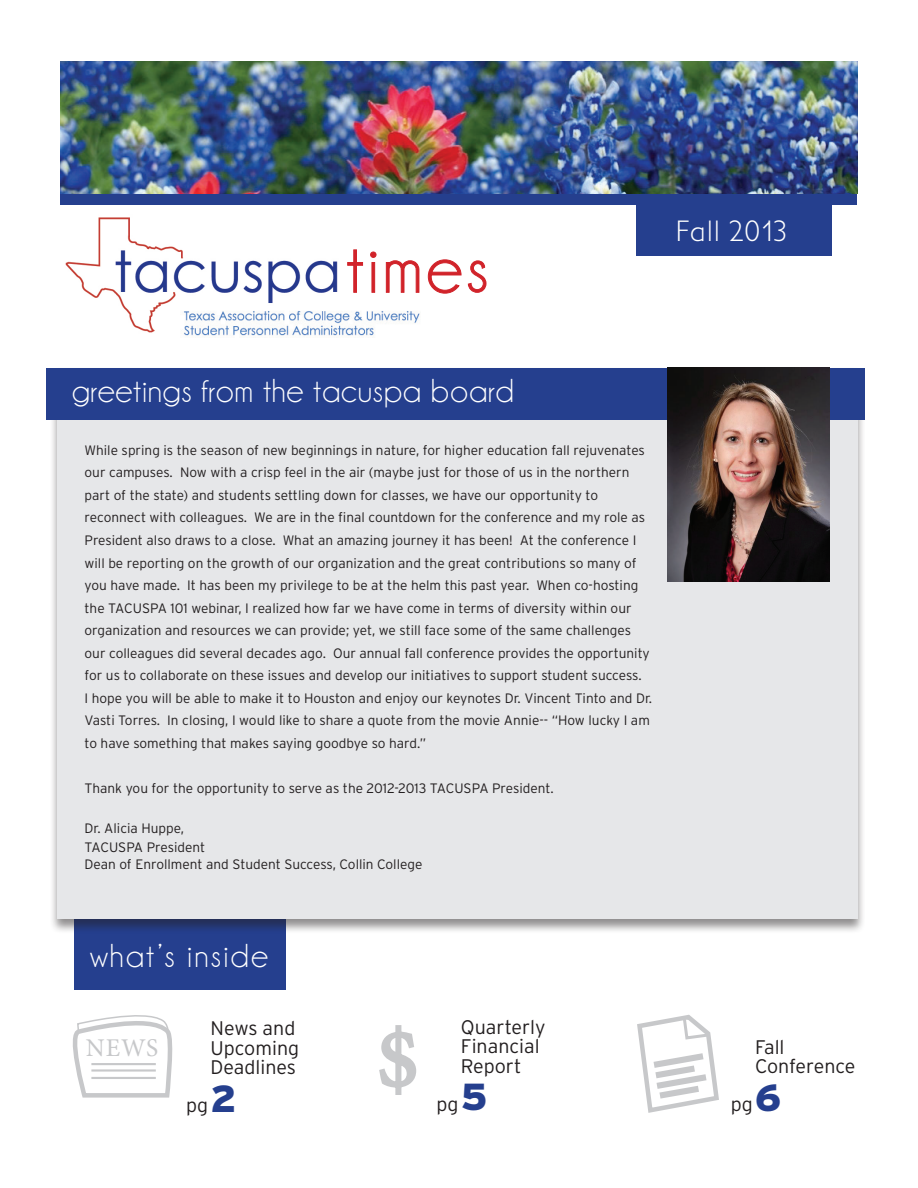
<style>
.page{position:relative;width:918px;height:1188px;background:#fff}
.page>*{position:absolute;margin:0;border:0;box-sizing:border-box;transform-origin:0 0}
.t1{font:70.2px "Champagne&Limousines";letter-spacing:.06em;color:#d1232a}
.t2{font:900 37.65px "Interstate";color:#253f8e}
.t3{font:33.45px "Champagne&Limousines";letter-spacing:.02em;color:#fff}
.t4{font:33.45px "Champagne&Limousines";letter-spacing:.06em;color:#fff}
.t5{font:300 30px "Petita";letter-spacing:.045em;color:#fff}
.t6{font:25.5px "Minion Pro";color:#c7c8ca}
.t7{font:300 19.65px/19.5px "Interstate";color:#231f20}
.t8{font:300 13.65px/22.5px "Interstate";color:#231f20}
.s1{font-weight:900;font-size:37.65px;color:#253f8e}
</style>
<div class="page">
<img style="left:65px;top:217px;width:273px;height:116px">
<svg style="left:347px;top:249px;width:16px;height:44px"></svg>
<svg style="left:370px;top:251px;width:7px;height:42px"></svg>
<svg style="left:386px;top:260px;width:34px;height:33px"></svg>
<svg style="left:428px;top:259px;width:34px;height:35px"></svg>
<svg style="left:468px;top:260px;width:19px;height:33px"></svg>
<div style="left:636px;top:200px;width:196px;height:56px;background:#253f8e"></div>
<div style="left:75px;top:900px;width:211px;height:90px;background:#253f8e"></div>
<div style="left:61px;top:194px;width:796px;height:11px;background:#253f8e"></div>
<div style="left:49px;top:366px;width:816px;height:568px;background:#231f20;opacity:.5"></div>
<div style="left:57px;top:368px;width:800px;height:551px;background:#e6e7e9"></div>
<div style="left:46px;top:368px;width:819px;height:51px;background:#253f8e"></div>
<img style="left:667px;top:368px;width:162px;height:214px">
<img style="left:61px;top:62px;width:796px;height:132px">
<svg style="left:379px;top:1025px;width:38px;height:70px"></svg>
<svg style="left:637px;top:1014px;width:82px;height:99px"></svg>
<svg style="left:72px;top:1015px;width:101px;height:83px"></svg>
<hr style="left:91px;top:1063px;width:65px;height:2px;background:#c7c8ca">
<hr style="left:91px;top:1069px;width:65px;height:3px;background:#c7c8ca">
<hr style="left:91px;top:1077px;width:65px;height:2px;background:#c7c8ca">
<div style="left:162px;top:306px;width:187px;height:32px;background:#fff"></div>
<img style="left:183px;top:311px;width:237px;height:26px">
<h1 class="t1" style="left:347px;top:233px;width:143px">times</h1>
<h3 class="t5" style="left:676px;top:213px;width:113px">Fall 2013</h3>
<h3 class="t3" style="left:72px;top:374px;width:443px">greetings from the tacuspa board</h3>
<p class="t8" style="left:85px;top:439px;width:569px">While spring is the season of new beginnings in nature, for higher education fall rejuvenates our campuses. Now with a crisp feel in the air (maybe just for those of us in the northern part of the state) and students settling down for classes, we have our opportunity to reconnect with colleagues. We are in the final countdown for the conference and my role as President also draws to a close. What an amazing journey it has been! At the conference I will be reporting on the growth of our organization and the great contributions so many of you have made. It has been my privilege to be at the helm this past year. When co-hosting the TACUSPA 101 webinar, I realized how far we have come in terms of diversity within our organization and resources we can provide; yet, we still face some of the same challenges our colleagues did several decades ago. Our annual fall conference provides the opportunity for us to collaborate on these issues and develop our initiatives to support student success.<br>I hope you will be able to make it to Houston and enjoy our keynotes Dr. Vincent Tinto and Dr.<br>Vasti Torres. In closing, I would like to share a quote from the movie Annie-- “How lucky I am to have something that makes saying goodbye so hard.”</p>
<p class="t8" style="left:85px;top:777px;width:471px">Thank you for the opportunity to serve as the 2012-2013 TACUSPA President.</p>
<p class="t8" style="left:85px;top:818px;width:122px;line-height:19.5px">Dr. Alicia Huppe,<br>TACUSPA President</p>
<p class="t8" style="left:85px;top:853px;width:339px">Dean of Enrollment and Student Success, Collin College</p>
<h3 class="t4" style="left:90px;top:939px;width:180px">what’s inside</h3>
<h3 class="t6" style="left:86px;top:1031px;width:74px">NEWS</h3>
<h3 class="t7" style="left:461px;top:1017px;width:86px">Quarterly<br>Financial<br>Report</h3>
<h2 class="t2" style="left:461px;top:1075px;width:28px">5</h2>
<h3 class="t7" style="left:211px;top:1019px;width:90px">News and<br>Upcoming<br>Deadlines</h3>
<h2 class="t2" style="left:211px;top:1077px;width:28px">2</h2>
<h3 class="t7" style="left:186px;top:1096px;width:23px">pg</h3>
<h3 class="t7" style="left:437px;top:1094px;width:23px">pg</h3>
<h3 class="t7" style="left:755px;top:1037px;width:102px">Fall<br>Conference</h3>
<h3 class="t7" style="left:731px;top:1094px;width:52px">pg<span class="s1">6</span></h3>
</div>
